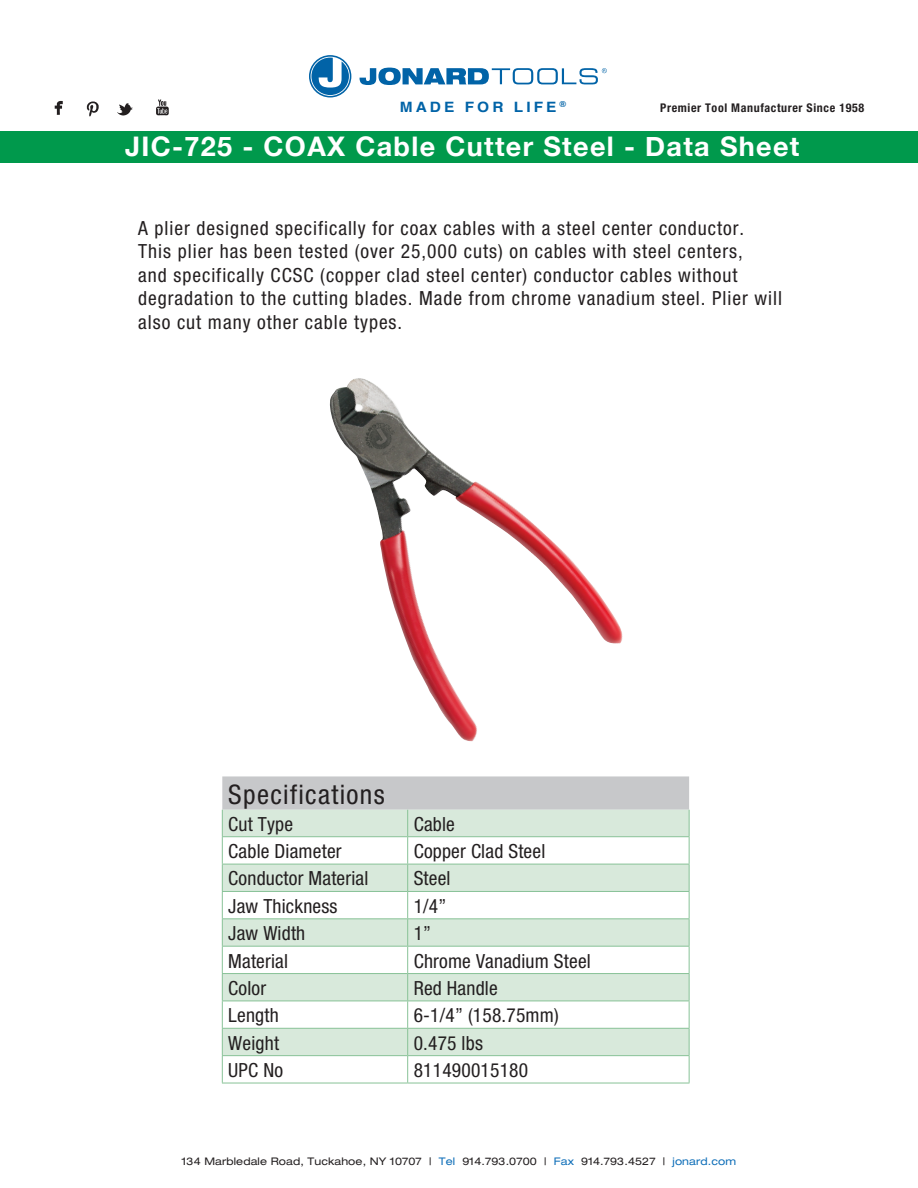
<style>
.page{position:relative;width:918px;height:1188px;background:#fff}
.page>*{position:absolute;margin:0;border:0;box-sizing:border-box;transform-origin:0 0}
.t1{font:700 27px "Helvetica Neue";letter-spacing:.05em;color:#fff}
.t2{font:condensed 27px "Helvetica Neue";letter-spacing:.05em;color:#231f20}
.t3{font:condensed 19.5px/23.4px "Helvetica Neue";letter-spacing:.05em;color:#231f20}
.t4{font:condensed 19.5px "Helvetica Neue";letter-spacing:.01em;color:#231f20}
.t5{font:700 14.25px "Helvetica";letter-spacing:.2em;color:#0163a7;scale:1.08 1}
.t6{font:700 condensed 12px "Helvetica Neue";letter-spacing:.05em;color:#231f20}
.t7{font:expanded 10.5px "Helvetica Neue";letter-spacing:.01em;color:#231f20}
.s1{color:#0e6eb8}
</style>
<div class="page">
<svg style="left:360px;top:68px;width:247px;height:17px"></svg>
<svg style="left:309px;top:55px;width:42px;height:43px"></svg>
<img style="left:54px;top:99px;width:115px;height:18px">
<div style="left:0;top:131px;width:918px;height:32px;background:#00994c"></div>
<img style="left:329px;top:378px;width:294px;height:363px">
<svg style="left:222px;top:776px;width:468px;height:307px"></svg>
<hr style="left:222px;top:1083px;width:186px;height:1px;background:#88c297">
<hr style="left:408px;top:1083px;width:282px;height:1px;background:#88c297">
<p class="t5" style="left:400px;top:95px;width:155px">MADE FOR LIFE <sup>®</sup></p>
<p class="t6" style="left:660px;top:101px;width:205px">Premier Tool Manufacturer Since 1958</p>
<h1 class="t1" style="left:125px;top:125px;width:676px">JIC-725 - COAX Cable Cutter Steel - Data Sheet</h1>
<p class="t3" style="left:138px;top:216px;width:645px">A plier designed specifically for coax cables with a steel center conductor.<br>This plier has been tested (over 25,000 cuts) on cables with steel centers,<br>and specifically CCSC (copper clad steel center) conductor cables without degradation to the cutting blades. Made from chrome vanadium steel. Plier will also cut many other cable types.</p>
<h1 class="t2" style="left:228px;top:779px;width:158px">Specifications</h1>
<p class="t3" style="left:228px;top:812px;width:66px">Cut Type</p>
<p class="t3" style="left:414px;top:812px;width:43px">Cable</p>
<p class="t4" style="left:228px;top:840px;width:115px">Cable Diameter</p>
<p class="t4" style="left:414px;top:840px;width:133px">Copper Clad Steel</p>
<p class="t4" style="left:228px;top:867px;width:142px">Conductor Material</p>
<p class="t3" style="left:414px;top:867px;width:38px">Steel</p>
<p class="t4" style="left:228px;top:895px;width:111px">Jaw Thickness</p>
<p class="t3" style="left:414px;top:894px;width:34px">1/4”</p>
<p class="t4" style="left:228px;top:922px;width:79px">Jaw Width</p>
<p class="t3" style="left:414px;top:921px;width:19px">1”</p>
<p class="t4" style="left:228px;top:949px;width:61px">Material</p>
<p class="t4" style="left:414px;top:949px;width:179px">Chrome Vanadium Steel</p>
<p class="t3" style="left:228px;top:976px;width:39px">Color</p>
<p class="t4" style="left:414px;top:977px;width:86px">Red Handle</p>
<p class="t3" style="left:228px;top:1004px;width:52px">Length</p>
<p class="t3" style="left:414px;top:1004px;width:147px">6-1/4” (158.75mm)</p>
<p class="t3" style="left:228px;top:1031px;width:52px">Weight</p>
<p class="t3" style="left:414px;top:1031px;width:71px">0.475 lbs</p>
<p class="t3" style="left:228px;top:1058px;width:56px">UPC No</p>
<p class="t4" style="left:414px;top:1059px;width:116px">811490015180</p>
<p class="t7" style="left:182px;top:1154px;width:556px">134 Marbledale Road, Tuckahoe, NY 10707 | <span class="s1">Tel</span> 914.793.0700 | <span class="s1">Fax</span> 914.793.4527 | <span class="s1">jonard.com</span></p>
</div>
